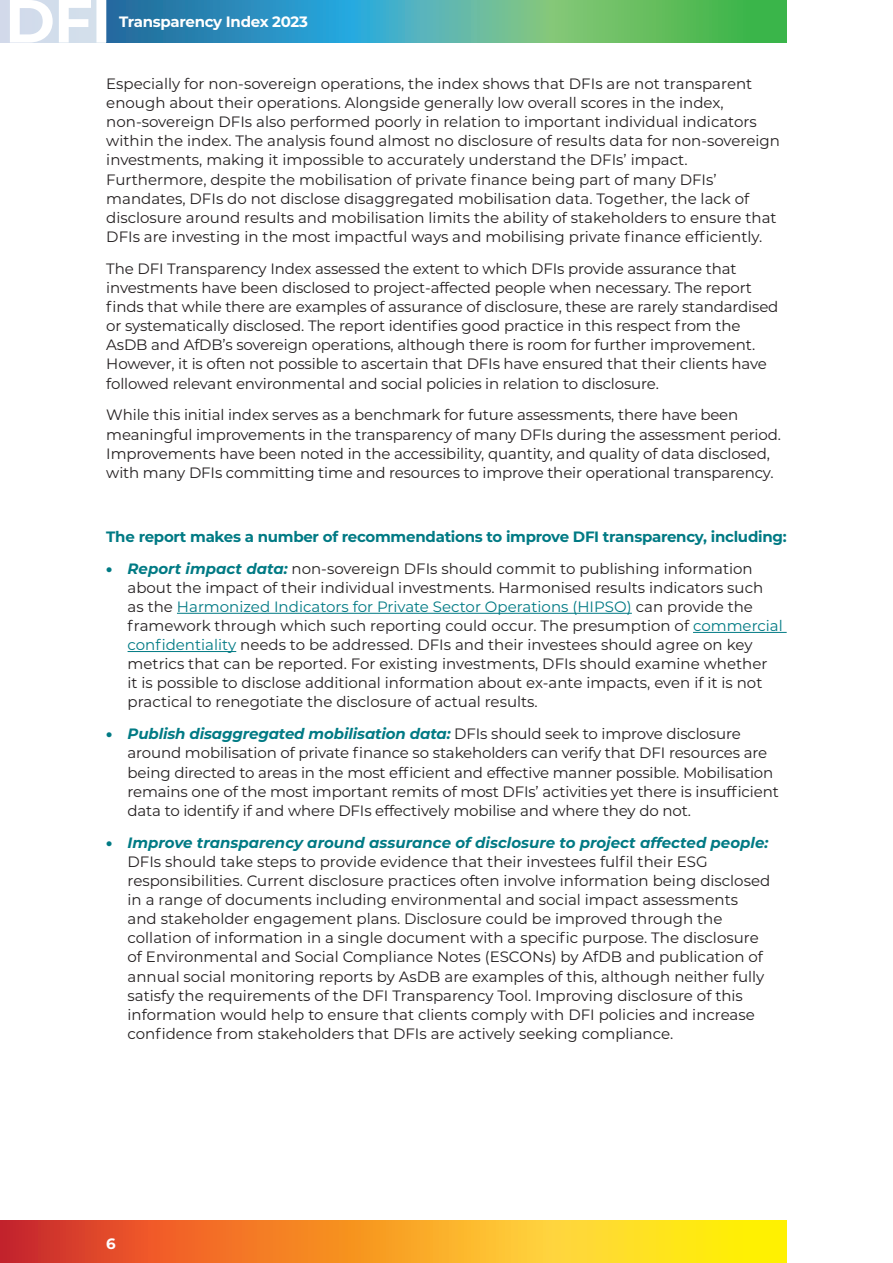
<style>
.page{position:relative;width:893px;height:1263px;background:#fff}
.page>*{position:absolute;margin:0;border:0;box-sizing:border-box;transform-origin:0 0}
.Teal_Bullets{font:15px/19.2px "Montserrat";color:#231f20}
.Body{font:15px/19.2px "Montserrat";letter-spacing:-.01em;color:#231f20}
.Body-2{font:700 15px "Montserrat";letter-spacing:-.02em;color:#007a84}
.t1{font:700 15px "Montserrat";letter-spacing:-.02em;color:#fff}
.s1{font-weight:900;color:#007a84}
.s2{font-weight:700;font-style:italic;color:#007a84}
.s3{color:#007a84}
</style>
<div class="page">
<svg style="left:0;top:1220px;width:787px;height:43px;background:#f39c25"></svg>
<svg style="left:106px;top:0;width:681px;height:43px;background:#49a896"></svg>
<svg style="left:0;top:0;width:106px;height:43px"></svg>
<hr style="left:177px;top:613px;width:455px;height:1px;background:#007a84">
<hr style="left:693px;top:632px;width:94px;height:1px;background:#007a84">
<hr style="left:128px;top:651px;width:108px;height:1px;background:#007a84">
<p class="t1" style="left:119px;top:11px;width:190px">Transparency Index 2023</p>
<p class="Body" style="left:106px;top:73px;width:675px">Especially for non-sovereign operations, the index shows that DFIs are not transparent enough about their operations. Alongside generally low overall scores in the index, non-sovereign DFIs also performed poorly in relation to important individual indicators within the index. The analysis found almost no disclosure of results data for non-sovereign investments, making it impossible to accurately understand the DFIs’ impact.<br>Furthermore, despite the mobilisation of private finance being part of many DFIs’ mandates, DFIs do not disclose disaggregated mobilisation data. Together, the lack of disclosure around results and mobilisation limits the ability of stakeholders to ensure that DFIs are investing in the most impactful ways and mobilising private finance efficiently.</p>
<p class="Body" style="left:106px;top:258px;width:674px">The DFI Transparency Index assessed the extent to which DFIs provide assurance that investments have been disclosed to project-affected people when necessary. The report finds that while there are examples of assurance of disclosure, these are rarely standardised or systematically disclosed. The report identifies good practice in this respect from the AsDB and AfDB’s sovereign operations, although there is room for further improvement.<br>However, it is often not possible to ascertain that DFIs have ensured that their clients have followed relevant environmental and social policies in relation to disclosure.</p>
<p class="Body" style="left:106px;top:405px;width:676px">While this initial index serves as a benchmark for future assessments, there have been meaningful improvements in the transparency of many DFIs during the assessment period.<br>Improvements have been noted in the accessibility, quantity, and quality of data disclosed, with many DFIs committing time and resources to improve their operational transparency.</p>
<p class="Body-2" style="left:106px;top:525px;width:682px">The report makes a number of recommendations to improve DFI transparency, including:</p>
<p class="Teal_Bullets" style="left:128px;top:558px;width:657px;text-indent:-21px"><span class="s1">•</span> <span class="s2">Report impact data:</span> non-sovereign DFIs should commit to publishing information about the impact of their individual investments. Harmonised results indicators such as the <span class="s3">Harmonized Indicators for Private Sector Operations (HIPSO)</span> can provide the framework through which such reporting could occur. The presumption of <span class="s3">commercial confidentiality</span> needs to be addressed. DFIs and their investees should agree on key metrics that can be reported. For existing investments, DFIs should examine whether<br>it is possible to disclose additional information about ex-ante impacts, even if it is not practical to renegotiate the disclosure of actual results.</p>
<p class="Teal_Bullets" style="left:128px;top:724px;width:653px;text-indent:-21px"><span class="s1">•</span> <span class="s2">Publish disaggregated mobilisation data:</span> DFIs should seek to improve disclosure around mobilisation of private finance so stakeholders can verify that DFI resources are being directed to areas in the most efficient and effective manner possible. Mobilisation remains one of the most important remits of most DFIs’ activities yet there is insufficient data to identify if and where DFIs effectively mobilise and where they do not.</p>
<p class="Teal_Bullets" style="left:128px;top:832px;width:644px;text-indent:-21px"><span class="s1">•</span> <span class="s2">Improve transparency around assurance of disclosure to project affected people:<br></span>DFIs should take steps to provide evidence that their investees fulfil their ESG responsibilities. Current disclosure practices often involve information being disclosed in a range of documents including environmental and social impact assessments and stakeholder engagement plans. Disclosure could be improved through the collation of information in a single document with a specific purpose. The disclosure of Environmental and Social Compliance Notes (ESCONs) by AfDB and publication of annual social monitoring reports by AsDB are examples of this, although neither fully satisfy the requirements of the DFI Transparency Tool. Improving disclosure of this information would help to ensure that clients comply with DFI policies and increase confidence from stakeholders that DFIs are actively seeking compliance.</p>
<p class="t1" style="left:106px;top:1232px;width:11px">6</p>
</div>
